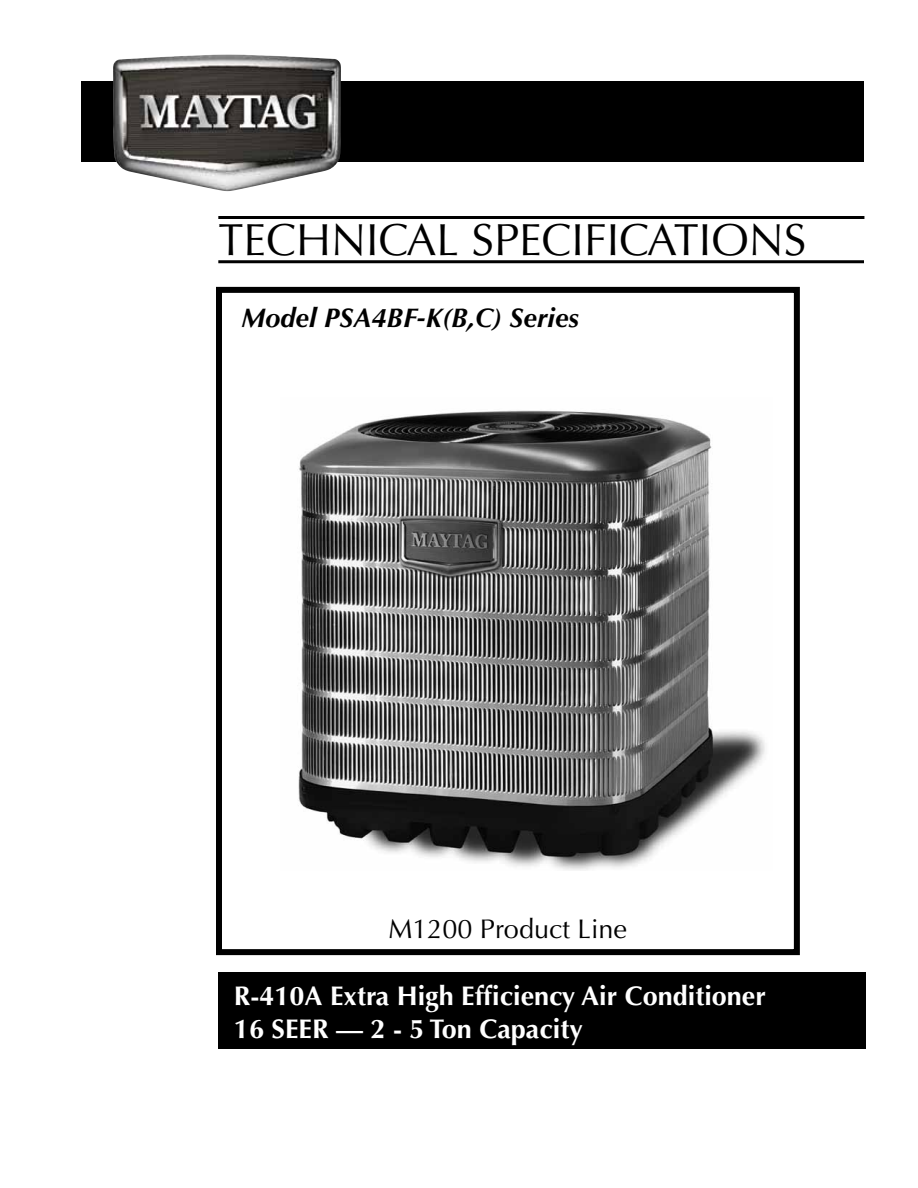
<style>
.page{position:relative;width:918px;height:1188px;background:#fff}
.page>*{position:absolute;margin:0;border:0;box-sizing:border-box;transform-origin:0 0}
.t1{font:45px "Optima";color:#000}
.t2{font:700 27px/32.4px "Optima";color:#fff}
.t3{font:italic 700 27px "Optima";color:#000}
.t4{font:27px "Optima";color:#000}
</style>
<div class="page">
<div style="left:216px;top:287px;width:584px;height:668px;border:6px solid #000"></div>
<div style="left:219px;top:972px;width:647px;height:77px;background:#000"></div>
<div style="left:81px;top:81px;width:783px;height:81px;background:#000"></div>
<hr style="left:218px;top:216px;width:646px;height:3px;background:#000">
<hr style="left:218px;top:260px;width:646px;height:3px;background:#000">
<img style="left:113px;top:54px;width:228px;height:137px">
<img style="left:298px;top:410px;width:467px;height:461px">
<h1 class="t1" style="left:219px;top:214px;width:589px">TECHNICAL SPECIFICATIONS</h1>
<p class="t3" style="left:242px;top:302px;width:339px">Model PSA4BF-K(B,C) Series</p>
<p class="t4" style="left:388px;top:913px;width:240px">M1200 Product Line</p>
<p class="t2" style="left:234px;top:980px;width:533px">R-410A Extra High Efficiency Air Conditioner<br>16 SEER — 2 - 5 Ton Capacity</p>
</div>
